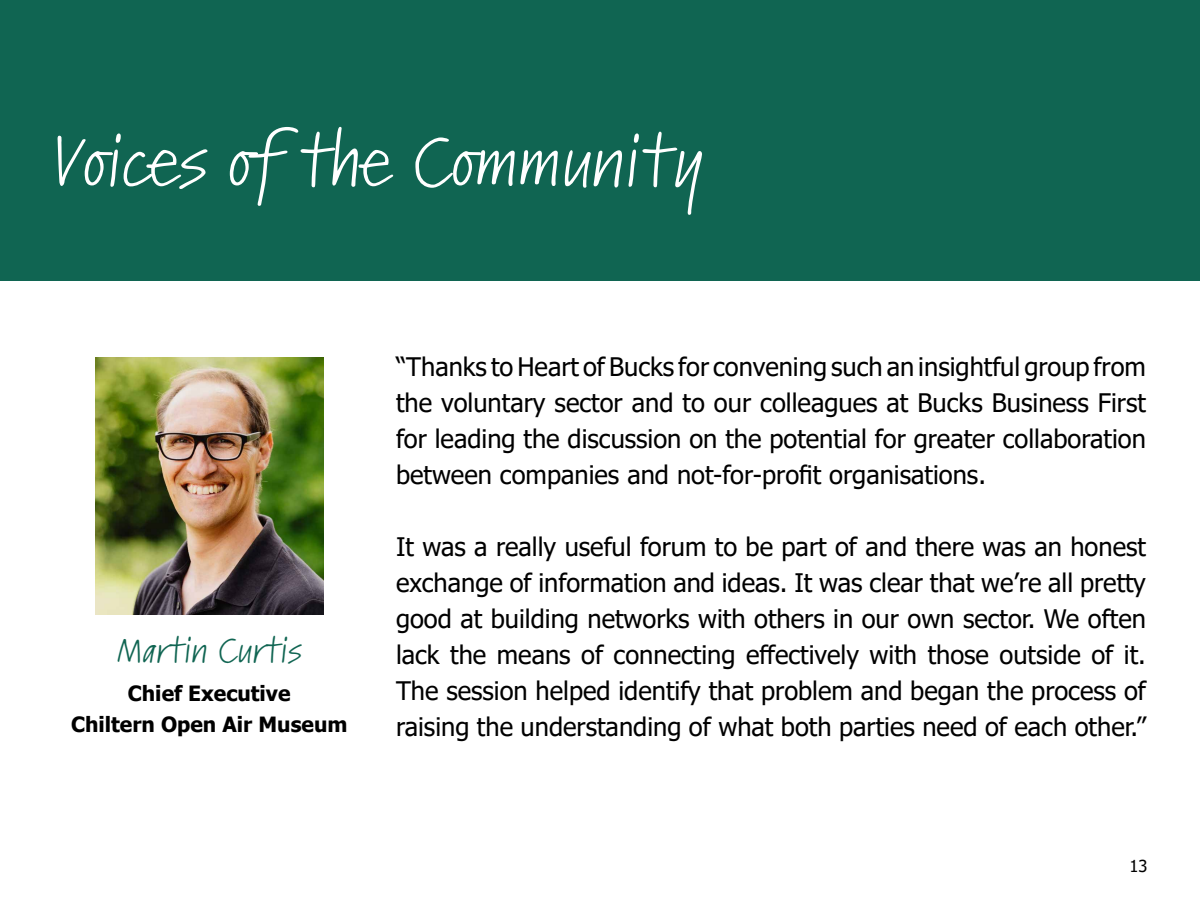
<style>
.page{position:relative;width:1200px;height:900px;background:#fff}
.page>*{position:absolute;margin:0;border:0;box-sizing:border-box;transform-origin:0 0}
.t1{font:semi-expanded 67.5px "Kremlin Pro";color:#fff}
.t2{font:semi-expanded 33px "Kremlin Pro";color:#106552}
.t3{font:25.5px/36px "Tahoma";color:#000;text-align:justify}
.t4{font:700 21px/31.2px "Tahoma";color:#000;text-align:center}
.t5{font:16.5px "Tahoma";color:#000}
</style>
<div class="page">
<div style="left:0;top:0;width:1200px;height:280px;background:#106552"></div>
<img style="left:95px;top:358px;width:228px;height:256px">
<h1 class="t1" style="left:54px;top:114px;width:650px">Voices of the Community</h1>
<p class="t2" style="left:116px;top:627px;width:187px">Martin Curtis</p>
<p class="t4" style="left:71px;top:678px;width:278px">Chief Executive<br>Chiltern Open Air Museum</p>
<p class="t3" style="left:396px;top:350px;width:752px">“Thanks to Heart of Bucks for convening such an insightful group from the voluntary sector and to our colleagues at Bucks Business First for leading the discussion on the potential for greater collaboration between companies and not-for-profit organisations.</p>
<p class="t3" style="left:396px;top:530px;width:752px">It was a really useful forum to be part of and there was an honest exchange of information and ideas. It was clear that we’re all pretty good at building networks with others in our own sector. We often lack the means of connecting effectively with those outside of it.<br>The session helped identify that problem and began the process of raising the understanding of what both parties need of each other.”</p>
<p class="t5" style="left:1129px;top:855px;width:20px">13</p>
</div>
